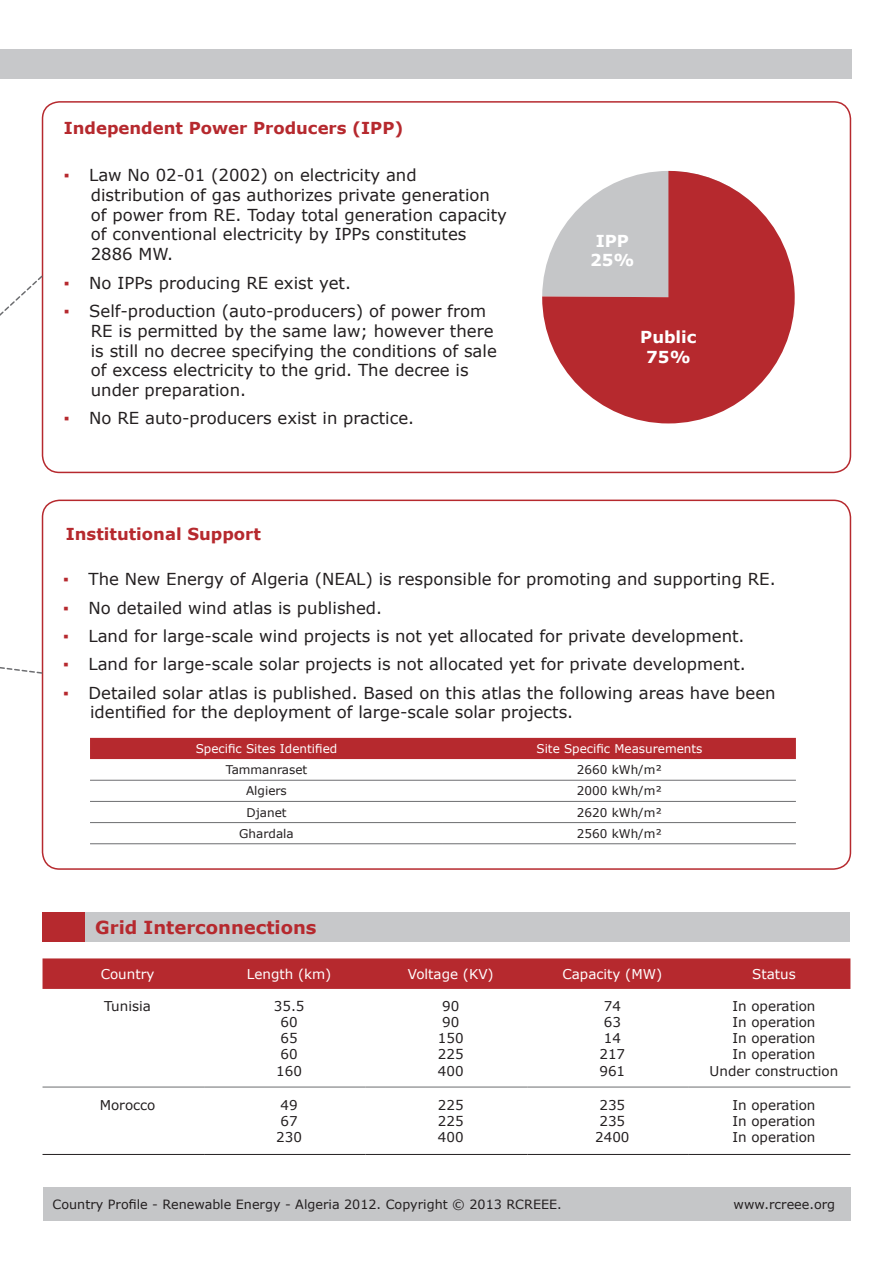
<style>
.page{position:relative;width:893px;height:1263px;background:#fff}
.page>*{position:absolute;margin:0;border:0;box-sizing:border-box;transform-origin:0 0}
.t1{font:700 18px "Verdana";color:#b6292e}
.Paragraph_Style_2{font:16.5px/19.8px "Verdana";color:#231f20}
.t2{font:700 16.5px "Verdana";color:#b6292e}
.t3{font:700 16.5px "Verdana";color:#fff}
.t4{font:13.5px "Verdana";color:#231f20}
.t5{font:13.5px "Verdana";color:#fff}
.t6{font:12.75px "Verdana";color:#231f20}
.t7{font:12px "Verdana";color:#231f20}
.t8{font:12px "Verdana";color:#fff}
.s1{color:#b6292e}
</style>
<div class="page">
<div style="left:42px;top:101px;width:809px;height:372px;border:2px solid #b6292e;border-radius:17px"></div>
<div style="left:42px;top:500px;width:809px;height:370px;border:2px solid #b6292e;border-radius:17px"></div>
<div style="left:43px;top:1187px;width:807px;height:33px;background:#c5c6c8"></div>
<div style="left:43px;top:958px;width:807px;height:31px;background:#b6292e"></div>
<hr style="left:43px;top:1087px;width:161px;height:1px;background:#6c6d70">
<hr style="left:204px;top:1087px;width:162px;height:1px;background:#6c6d70">
<hr style="left:366px;top:1087px;width:161px;height:1px;background:#6c6d70">
<hr style="left:527px;top:1087px;width:162px;height:1px;background:#6c6d70">
<hr style="left:689px;top:1087px;width:161px;height:1px;background:#6c6d70">
<hr style="left:43px;top:1154px;width:161px;height:1px;background:#231f20">
<hr style="left:204px;top:1154px;width:162px;height:1px;background:#231f20">
<hr style="left:366px;top:1154px;width:161px;height:1px;background:#231f20">
<hr style="left:527px;top:1154px;width:162px;height:1px;background:#231f20">
<hr style="left:689px;top:1154px;width:161px;height:1px;background:#231f20">
<div style="left:0;top:49px;width:851px;height:29px;background:#c7c8ca"></div>
<div style="left:43px;top:912px;width:807px;height:29px;background:#c7c8ca"></div>
<div style="left:43px;top:912px;width:42px;height:29px;background:#b6292e"></div>
<svg style="left:0;top:274px;width:44px;height:279px"></svg>
<svg style="left:0;top:633px;width:43px;height:42px"></svg>
<svg style="left:542px;top:171px;width:253px;height:252px;fill:#b6292e"></svg>
<div style="left:90px;top:738px;width:706px;height:21px;background:#b6292e"></div>
<hr style="left:90px;top:780px;width:353px;height:1px;background:#6c6d70">
<hr style="left:443px;top:780px;width:353px;height:1px;background:#6c6d70">
<hr style="left:90px;top:801px;width:353px;height:1px;background:#6c6d70">
<hr style="left:443px;top:801px;width:353px;height:1px;background:#6c6d70">
<hr style="left:90px;top:822px;width:353px;height:1px;background:#6c6d70">
<hr style="left:90px;top:843px;width:353px;height:1px;background:#6c6d70">
<hr style="left:443px;top:822px;width:353px;height:1px;background:#6c6d70">
<hr style="left:443px;top:843px;width:353px;height:1px;background:#6c6d70">
<p class="t2" style="left:64px;top:116px;width:341px">Independent Power Producers (IPP)</p>
<p class="Paragraph_Style_2" style="left:91px;top:165px;width:418px;text-indent:-27px"><span class="s1">▪</span> Law No 02-01 (2002) on electricity and distribution of gas authorizes private generation of power from RE. Today total generation capacity of conventional electricity by IPPs constitutes 2886 MW.</p>
<p class="Paragraph_Style_2" style="left:64px;top:273px;width:289px"><span class="s1">▪</span> No IPPs producing RE exist yet.</p>
<p class="Paragraph_Style_2" style="left:91px;top:301px;width:408px;text-indent:-27px"><span class="s1">▪</span> Self-production (auto-producers) of power from RE is permitted by the same law; however there is still no decree specifying the conditions of sale of excess electricity to the grid. The decree is under preparation.</p>
<p class="Paragraph_Style_2" style="left:64px;top:408px;width:352px"><span class="s1">▪</span> No RE auto-producers exist in practice.</p>
<p class="t2" style="left:66px;top:522px;width:197px">Institutional Support</p>
<p class="t3" style="left:596px;top:229px;width:35px">IPP</p>
<p class="t3" style="left:590px;top:249px;width:46px">25%</p>
<p class="t3" style="left:640px;top:325px;width:58px">Public</p>
<p class="t3" style="left:646px;top:345px;width:46px">75%</p>
<p class="Paragraph_Style_2" style="left:63px;top:569px;width:714px"><span class="s1">▪</span> The New Energy of Algeria (NEAL) is responsible for promoting and supporting RE.</p>
<p class="Paragraph_Style_2" style="left:63px;top:597px;width:321px"><span class="s1">▪</span> No detailed wind atlas is published.</p>
<p class="Paragraph_Style_2" style="left:63px;top:626px;width:683px"><span class="s1">▪</span> Land for large-scale wind projects is not yet allocated for private development.</p>
<p class="Paragraph_Style_2" style="left:63px;top:654px;width:684px"><span class="s1">▪</span> Land for large-scale solar projects is not allocated yet for private development.</p>
<p class="Paragraph_Style_2" style="left:90px;top:682px;width:687px;text-indent:-27px"><span class="s1">▪</span> Detailed solar atlas is published. Based on this atlas the following areas have been identified for the deployment of large-scale solar projects.</p>
<p class="t8" style="left:196px;top:740px;width:143px">Specific Sites Identified</p>
<p class="t8" style="left:536px;top:740px;width:167px">Site Specific Measurements</p>
<p class="t7" style="left:226px;top:762px;width:83px">Tammanraset</p>
<p class="t7" style="left:577px;top:762px;width:86px">2660 kWh/m²</p>
<p class="t7" style="left:246px;top:783px;width:42px">Algiers</p>
<p class="t7" style="left:577px;top:783px;width:86px">2000 kWh/m²</p>
<p class="t7" style="left:246px;top:804px;width:42px">Djanet</p>
<p class="t7" style="left:577px;top:804px;width:86px">2620 kWh/m²</p>
<p class="t7" style="left:239px;top:825px;width:56px">Ghardala</p>
<p class="t7" style="left:577px;top:825px;width:86px">2560 kWh/m²</p>
<p class="t1" style="left:95px;top:914px;width:223px">Grid Interconnections</p>
<p class="t5" style="left:101px;top:965px;width:55px">Country</p>
<p class="t5" style="left:247px;top:965px;width:86px">Length (km)</p>
<p class="t5" style="left:408px;top:965px;width:87px">Voltage (KV)</p>
<p class="t5" style="left:562px;top:965px;width:101px">Capacity (MW)</p>
<p class="t5" style="left:752px;top:965px;width:45px">Status</p>
<p class="t4" style="left:104px;top:996px;width:48px">Tunisia</p>
<p class="t4" style="left:274px;top:996px;width:32px">35.5</p>
<p class="t4" style="left:281px;top:1013px;width:19px">60</p>
<p class="t4" style="left:281px;top:1029px;width:19px">65</p>
<p class="t4" style="left:281px;top:1045px;width:19px">60</p>
<p class="t4" style="left:276px;top:1061px;width:27px">160</p>
<p class="t4" style="left:442px;top:996px;width:19px">90</p>
<p class="t4" style="left:442px;top:1013px;width:19px">90</p>
<p class="t4" style="left:438px;top:1029px;width:27px">150</p>
<p class="t4" style="left:438px;top:1045px;width:27px">225</p>
<p class="t4" style="left:438px;top:1061px;width:27px">400</p>
<p class="t4" style="left:732px;top:996px;width:85px">In operation</p>
<p class="t4" style="left:732px;top:1013px;width:85px">In operation</p>
<p class="t4" style="left:732px;top:1029px;width:85px">In operation</p>
<p class="t4" style="left:732px;top:1045px;width:85px">In operation</p>
<p class="t4" style="left:710px;top:1061px;width:130px">Under construction</p>
<p class="t4" style="left:604px;top:996px;width:19px">74</p>
<p class="t4" style="left:604px;top:1013px;width:19px">63</p>
<p class="t4" style="left:604px;top:1029px;width:19px">14</p>
<p class="t4" style="left:599px;top:1045px;width:27px">217</p>
<p class="t4" style="left:599px;top:1061px;width:27px">961</p>
<p class="t4" style="left:100px;top:1095px;width:57px">Morocco</p>
<p class="t4" style="left:281px;top:1095px;width:19px">49</p>
<p class="t4" style="left:281px;top:1112px;width:19px">67</p>
<p class="t4" style="left:276px;top:1128px;width:27px">230</p>
<p class="t4" style="left:438px;top:1095px;width:27px">225</p>
<p class="t4" style="left:438px;top:1112px;width:27px">225</p>
<p class="t4" style="left:438px;top:1128px;width:27px">400</p>
<p class="t4" style="left:599px;top:1095px;width:27px">235</p>
<p class="t4" style="left:599px;top:1112px;width:27px">235</p>
<p class="t4" style="left:595px;top:1128px;width:36px">2400</p>
<p class="t4" style="left:732px;top:1095px;width:85px">In operation</p>
<p class="t4" style="left:732px;top:1112px;width:85px">In operation</p>
<p class="t4" style="left:732px;top:1128px;width:85px">In operation</p>
<p class="t6" style="left:53px;top:1195px;width:511px">Country Profile - Renewable Energy - Algeria 2012. Copyright © 2013 RCREEE.</p>
<p class="t6" style="left:734px;top:1195px;width:103px">www.rcreee.org</p>
</div>
